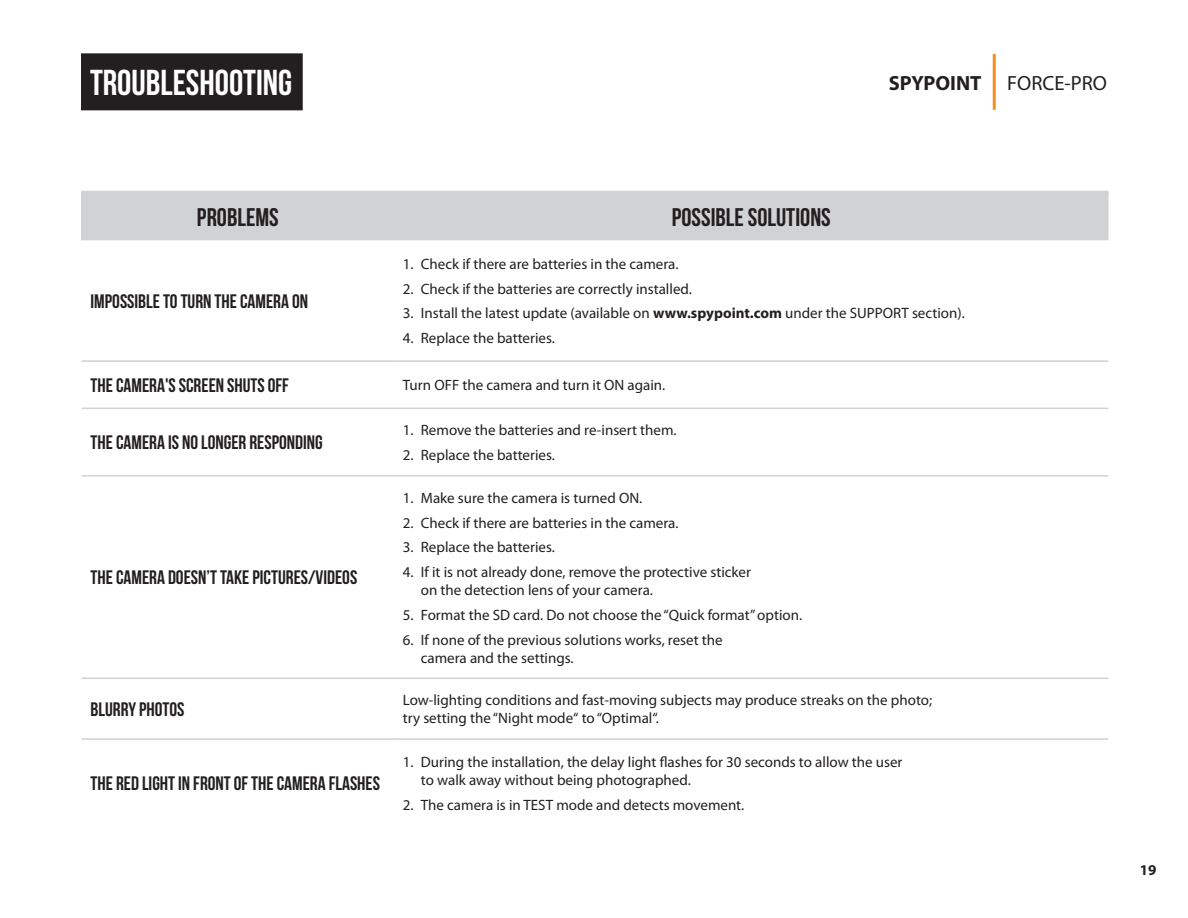
<style>
.page{position:relative;width:1188px;height:918px;background:#fff}
.page>*{position:absolute;margin:0;border:0;box-sizing:border-box;transform-origin:0 0}
.TABLE_DES_MATIÈRES{font:700 36px "Bebas Neue";color:#fff}
.TITRE_CENTRÉ{font:700 25.5px "Bebas Neue";color:#231f20}
.t1{font:20.55px "Myriad Pro";color:#231f20}
.SOUS-TITRE{font:700 19.5px "Bebas Neue";color:#231f20}
.SOUS-TITRE_TABLEAU{font:700 19.5px "Bebas Neue";color:#231f20}
.TEXTE_COURANT{font:15px/18px "Myriad Pro";color:#231f20}
.t2{font:700 15px "Myriad Pro";color:#231f20}
.s1{font-weight:700}
</style>
<div class="page">
<hr style="left:993px;top:54px;width:3px;height:56px;background:#f68e1e">
<div style="left:82px;top:194px;width:1027px;height:45px;background:#d1d2d4"></div>
<svg style="left:82px;top:240px;width:1027px;height:438px"></svg>
<hr style="left:81px;top:191px;width:313px;height:3px;background:#d1d2d4">
<hr style="left:394px;top:191px;width:715px;height:3px;background:#d1d2d4">
<hr style="left:394px;top:738px;width:715px;height:2px;background:#d1d2d4">
<hr style="left:394px;top:678px;width:715px;height:1px;background:#d1d2d4">
<hr style="left:82px;top:738px;width:312px;height:2px;background:#d1d2d4">
<hr style="left:81px;top:194px;width:1px;height:45px;background:#d1d2d4">
<hr style="left:81px;top:239px;width:313px;height:1px;background:#d1d2d4">
<hr style="left:394px;top:239px;width:715px;height:1px;background:#d1d2d4">
<hr style="left:82px;top:360px;width:312px;height:2px;background:#d1d2d4">
<hr style="left:82px;top:408px;width:312px;height:1px;background:#d1d2d4">
<hr style="left:82px;top:678px;width:312px;height:1px;background:#d1d2d4">
<hr style="left:82px;top:475px;width:312px;height:2px;background:#d1d2d4">
<hr style="left:394px;top:360px;width:715px;height:2px;background:#d1d2d4">
<hr style="left:394px;top:408px;width:715px;height:1px;background:#d1d2d4">
<hr style="left:394px;top:475px;width:715px;height:2px;background:#d1d2d4">
<div style="left:81px;top:53px;width:222px;height:57px;background:#231f20"></div>
<p class="TABLE_DES_MATIÈRES" style="left:90px;top:63px;width:204px">TROUBLESHOOTING</p>
<h3 class="t1" style="left:889px;top:71px;width:220px"><span class="s1">SPYPOINT</span> FORCE-PRO</h3>
<p class="TITRE_CENTRÉ" style="left:197px;top:203px;width:83px">PROBLEMS</p>
<p class="TITRE_CENTRÉ" style="left:672px;top:203px;width:160px">POSSIBLE SOLUTIONS</p>
<p class="SOUS-TITRE" style="left:91px;top:290px;width:219px">IMPOSSIBLE TO TURN THE CAMERA ON</p>
<p class="TEXTE_COURANT" style="left:403px;top:255px;width:277px">1. Check if there are batteries in the camera.</p>
<p class="TEXTE_COURANT" style="left:403px;top:280px;width:291px">2. Check if the batteries are correctly installed.</p>
<p class="TEXTE_COURANT" style="left:403px;top:305px;width:563px">3. Install the latest update (available on <span class="s1">www.spypoint.com</span> under the SUPPORT section).</p>
<p class="TEXTE_COURANT" style="left:403px;top:329px;width:154px">4. Replace the batteries.</p>
<p class="SOUS-TITRE" style="left:91px;top:375px;width:200px">THE CAMERA'S SCREEN SHUTS OFF</p>
<p class="TEXTE_COURANT" style="left:403px;top:377px;width:264px">Turn OFF the camera and turn it ON again.</p>
<p class="SOUS-TITRE" style="left:91px;top:432px;width:234px">THE CAMERA IS NO LONGER RESPONDING</p>
<p class="SOUS-TITRE_TABLEAU" style="left:91px;top:567px;width:268px">THE CAMERA DOESN’T TAKE PICTURES/VIDEOS</p>
<p class="TEXTE_COURANT" style="left:403px;top:422px;width:275px">1. Remove the batteries and re-insert them.</p>
<p class="TEXTE_COURANT" style="left:403px;top:446px;width:154px">2. Replace the batteries.</p>
<p class="TEXTE_COURANT" style="left:403px;top:489px;width:241px">1. Make sure the camera is turned ON.</p>
<p class="TEXTE_COURANT" style="left:403px;top:514px;width:277px">2. Check if there are batteries in the camera.</p>
<p class="TEXTE_COURANT" style="left:403px;top:539px;width:154px">3. Replace the batteries.</p>
<p class="TEXTE_COURANT" style="left:421px;top:563px;width:332px;text-indent:-18px">4. If it is not already done, remove the protective sticker on the detection lens of your camera.</p>
<p class="TEXTE_COURANT" style="left:403px;top:606px;width:401px">5. Format the SD card. Do not choose the “Quick format” option.</p>
<p class="TEXTE_COURANT" style="left:421px;top:631px;width:303px;text-indent:-18px">6. If none of the previous solutions works, reset the camera and the settings.</p>
<p class="SOUS-TITRE_TABLEAU" style="left:91px;top:699px;width:95px">BLURRY PHOTOS</p>
<p class="TEXTE_COURANT" style="left:403px;top:692px;width:531px">Low-lighting conditions and fast-moving subjects may produce streaks on the photo; try setting the “Night mode“ to “Optimal“.</p>
<p class="SOUS-TITRE" style="left:91px;top:773px;width:291px">THE RED LIGHT IN FRONT OF THE CAMERA FLASHES</p>
<p class="TEXTE_COURANT" style="left:421px;top:753px;width:483px;text-indent:-18px">1. During the installation, the delay light flashes for 30 seconds to allow the user to walk away without being photographed.</p>
<p class="TEXTE_COURANT" style="left:403px;top:796px;width:343px">2. The camera is in TEST mode and detects movement.</p>
<p class="t2" style="left:1140px;top:862px;width:18px">19</p>
</div>
